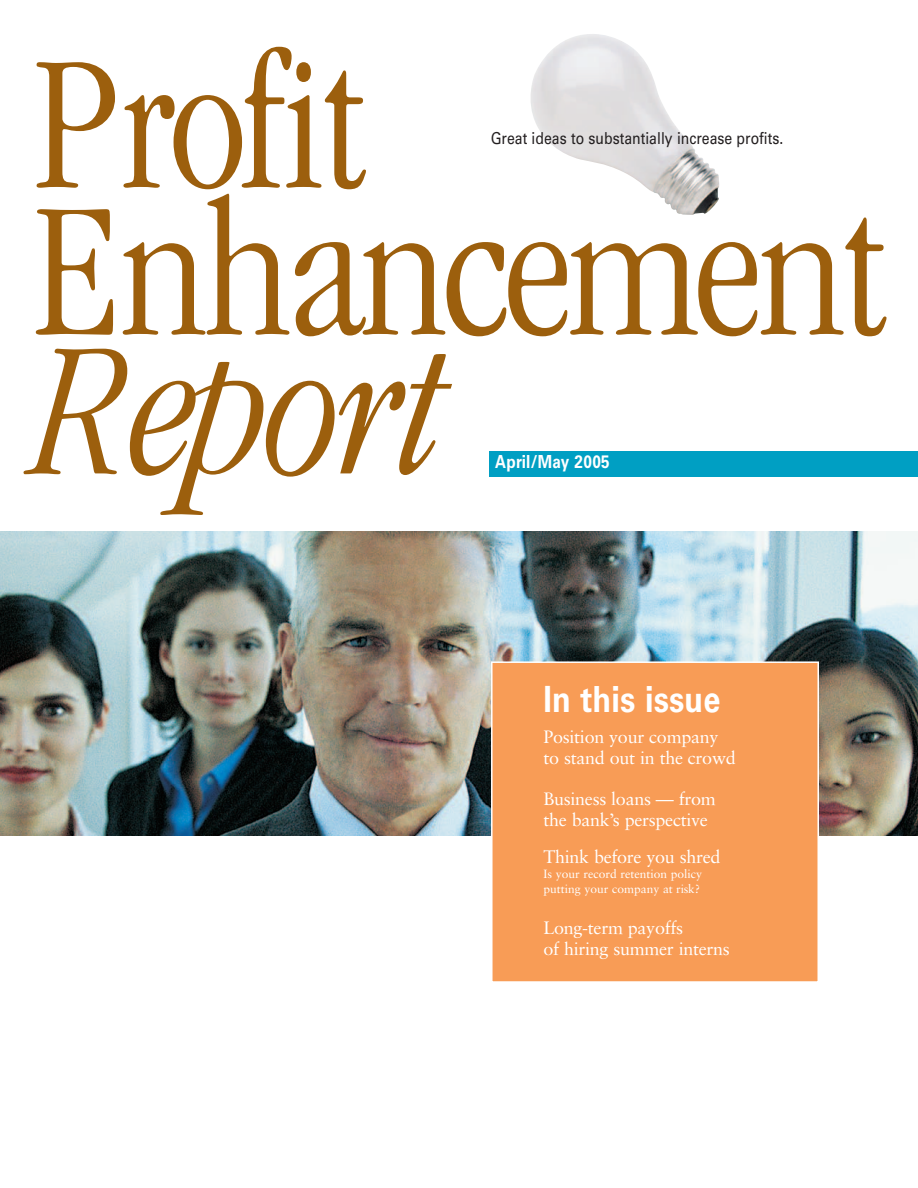
<style>
.page{position:relative;width:918px;height:1188px;background:#fff}
.page>*{position:absolute;margin:0;border:0;box-sizing:border-box;transform-origin:0 0}
.t1{font:700 36px "Univers LT Std";letter-spacing:.005em;color:#fff;scale:.85 1}
.t2{font:18px/21px "Sabon LT Std";letter-spacing:-.015em;color:#fff}
.t3{font:700 18px "Univers LT Std";letter-spacing:.015em;color:#fff;scale:.85 1}
.t4{font:16.5px "Univers LT Std";color:#231f20;scale:.85 1}
.t5{font:12px/15px "Sabon LT Std";color:#fff}
</style>
<div class="page">
<svg style="left:37px;top:62px;width:78px;height:126px"></svg>
<svg style="left:36px;top:209px;width:77px;height:126px"></svg>
<svg style="left:123px;top:47px;width:764px;height:289px"></svg>
<svg style="left:24px;top:349px;width:428px;height:166px"></svg>
<img style="left:530px;top:34px;width:189px;height:181px">
<div style="left:489px;top:451px;width:429px;height:26px;background:#009fc3"></div>
<img style="left:0;top:531px;width:918px;height:305px">
<div style="left:492px;top:662px;width:326px;height:320px;background:#f89c56"></div>
<div style="left:491px;top:661px;width:328px;height:322px;border:2px solid #fff"></div>
<p class="t4" style="left:491px;top:133px;width:346px">Great ideas to substantially increase profits.</p>
<p class="t3" style="left:495px;top:455px;width:136px">April/May 2005</p>
<h1 class="t1" style="left:543px;top:686px;width:210px">In this issue</h1>
<p class="t2" style="left:543px;top:728px;width:194px">Position your company to stand out in the crowd</p>
<p class="t2" style="left:543px;top:789px;width:174px">Business loans — from the bank’s perspective</p>
<p class="t2" style="left:543px;top:848px;width:179px">Think before you shred</p>
<p class="t5" style="left:543px;top:867px;width:160px">Is your record retention policy putting your company at risk?</p>
<p class="t2" style="left:543px;top:918px;width:188px">Long-term payoffs<br>of hiring summer interns</p>
</div>
